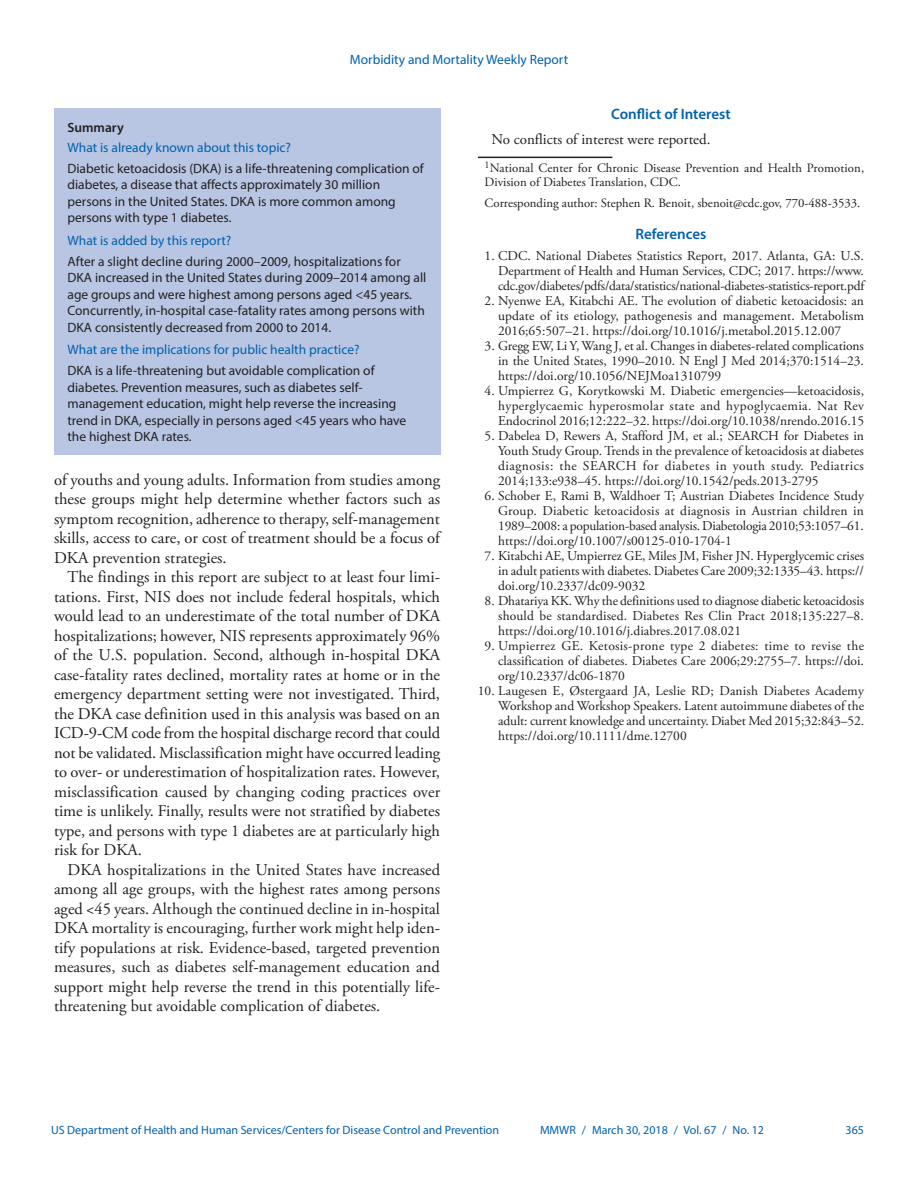
<style>
.page{position:relative;width:918px;height:1188px;background:#fff}
.page>*{position:absolute;margin:0;border:0;box-sizing:border-box;transform-origin:0 0}
.Paragraph{font:16.5px/19.5px "Adobe Garamond Pro";color:#231f20;text-align:justify}
.Conflict_of_Interest{font:15px "Adobe Garamond Pro";color:#231f20}
.Conflict_of_Interest-2{font:600 15px "Myriad Pro";color:#0161ab}
.Ref_Title{font:600 15px "Myriad Pro";color:#0161ab}
.Reference_10{font:13.5px/15px "Adobe Garamond Pro";color:#231f20;text-align:justify}
.Summary_Box_Text{font:13.5px/16.5px "Myriad Pro";color:#231f20}
.Summary_Box_Heading{font:13.5px "Myriad Pro";color:#0161ab}
.Figure_Title{font:600 13.5px "Myriad Pro";color:#231f20}
.Author_Affiliations{font:12.75px/14.2px "Adobe Garamond Pro";letter-spacing:.005em;color:#231f20}
.Corresponding_Author{font:12.75px "Adobe Garamond Pro";color:#231f20}
.t1{font:12px "Myriad Pro";color:#0161ab}
</style>
<div class="page">
<hr style="left:478px;top:157px;width:134px;height:1px;background:#231f20">
<div style="left:54px;top:108px;width:386px;height:347px;background:#b8c6e3"></div>
<p class="Summary_Box_Heading" style="left:350px;top:51px;width:220px">Morbidity and Mortality Weekly Report</p>
<p class="Figure_Title" style="left:68px;top:119px;width:58px">Summary</p>
<p class="Summary_Box_Heading" style="left:68px;top:139px;width:225px">What is already known about this topic?</p>
<p class="Summary_Box_Text" style="left:68px;top:160px;width:358px">Diabetic ketoacidosis (DKA) is a life-threatening complication of diabetes, a disease that affects approximately 30 million persons in the United States. DKA is more common among persons with type 1 diabetes.</p>
<p class="Summary_Box_Heading" style="left:68px;top:232px;width:165px">What is added by this report?</p>
<p class="Summary_Box_Text" style="left:68px;top:253px;width:360px">After a slight decline during 2000–2009, hospitalizations for DKA increased in the United States during 2009–2014 among all age groups and were highest among persons aged &lt;45 years.<br>Concurrently, in-hospital case-fatality rates among persons with DKA consistently decreased from 2000 to 2014.</p>
<p class="Summary_Box_Heading" style="left:68px;top:342px;width:294px">What are the implications for public health practice?</p>
<p class="Summary_Box_Text" style="left:68px;top:362px;width:340px">DKA is a life-threatening but avoidable complication of diabetes. Prevention measures, such as diabetes self&shy;management education, might help reverse the increasing trend in DKA, especially in persons aged &lt;45 years who have the highest DKA rates.</p>
<p class="Paragraph" style="left:54px;top:470px;width:388px">of youths and young adults. Information from studies among these groups might help determine whether factors such as symptom recognition, adherence to therapy, self-management skills, access to care, or cost of treatment should be a focus of DKA prevention strategies.</p>
<p class="Paragraph" style="left:54px;top:568px;width:388px;text-indent:13px">The findings in this report are subject to at least four limi&shy;tations. First, NIS does not include federal hospitals, which would lead to an underestimate of the total number of DKA hospitalizations; however, NIS represents approximately 96% of the U.S. population. Second, although in-hospital DKA case-fatality rates declined, mortality rates at home or in the emergency department setting were not investigated. Third, the DKA case definition used in this analysis was based on an ICD-9-CM code from the hospital discharge record that could not be validated. Misclassification might have occurred leading to over- or underestimation of hospitalization rates. However, misclassification caused by changing coding practices over time is unlikely. Finally, results were not stratified by diabetes type, and persons with type 1 diabetes are at particularly high risk for DKA.</p>
<p class="Paragraph" style="left:54px;top:861px;width:388px;text-indent:13px">DKA hospitalizations in the United States have increased among all age groups, with the highest rates among persons aged &lt;45 years. Although the continued decline in in-hospital DKA mortality is encouraging, further work might help iden&shy;tify populations at risk. Evidence-based, targeted prevention measures, such as diabetes self-management education and support might help reverse the trend in this potentially life&shy;threatening but avoidable complication of diabetes.</p>
<h1 class="Conflict_of_Interest-2" style="left:611px;top:105px;width:121px">Conflict of Interest</h1>
<h1 class="Conflict_of_Interest" style="left:491px;top:130px;width:221px">No conflicts of interest were reported.</h1>
<p class="Author_Affiliations" style="left:485px;top:161px;width:381px"><sup>1</sup>National Center for Chronic Disease Prevention and Health Promotion,<br>Division of Diabetes Translation, CDC.</p>
<p class="Corresponding_Author" style="left:485px;top:195px;width:377px">Corresponding author: Stephen R. Benoit, sbenoit@cdc.gov, 770-488-3533.</p>
<p class="Ref_Title" style="left:636px;top:224px;width:72px">References</p>
<p class="Reference_10" style="left:498px;top:249px;width:368px;text-indent:-14px">1. CDC. National Diabetes Statistics Report, 2017. Atlanta, GA: U.S.<br>Department of Health and Human Services, CDC; 2017. https://www. cdc.gov/diabetes/pdfs/data/statistics/national-diabetes-statistics-report.pdf</p>
<p class="Reference_10" style="left:498px;top:294px;width:367px;text-indent:-14px">2. Nyenwe EA, Kitabchi AE. The evolution of diabetic ketoacidosis: an update of its etiology, pathogenesis and management. Metabolism 2016;65:507–21. https://doi.org/10.1016/j.metabol.2015.12.007</p>
<p class="Reference_10" style="left:498px;top:339px;width:367px;text-indent:-14px">3. Gregg EW, Li Y, Wang J, et al. Changes in diabetes-related complications in the United States, 1990–2010. N Engl J Med 2014;370:1514–23. https://doi.org/10.1056/NEJMoa1310799</p>
<p class="Reference_10" style="left:498px;top:384px;width:368px;text-indent:-14px">4. Umpierrez G, Korytkowski M. Diabetic emergencies—ketoacidosis, hyperglycaemic hyperosmolar state and hypoglycaemia. Nat Rev Endocrinol 2016;12:222–32. https://doi.org/10.1038/nrendo.2016.15</p>
<p class="Reference_10" style="left:498px;top:429px;width:367px;text-indent:-14px">5. Dabelea D, Rewers A, Stafford JM, et al.; SEARCH for Diabetes in Youth Study Group. Trends in the prevalence of ketoacidosis at diabetes diagnosis: the SEARCH for diabetes in youth study. Pediatrics 2014;133:e938–45. https://doi.org/10.1542/peds.2013-2795</p>
<p class="Reference_10" style="left:498px;top:489px;width:367px;text-indent:-14px">6. Schober E, Rami B, Waldhoer T; Austrian Diabetes Incidence Study Group. Diabetic ketoacidosis at diagnosis in Austrian children in 1989–2008: a population-based analysis. Diabetologia 2010;53:1057–61. https://doi.org/10.1007/s00125-010-1704-1</p>
<p class="Reference_10" style="left:498px;top:549px;width:367px;text-indent:-14px">7. Kitabchi AE, Umpierrez GE, Miles JM, Fisher JN. Hyperglycemic crises in adult patients with diabetes. Diabetes Care 2009;32:1335–43. https:// doi.org/10.2337/dc09-9032</p>
<p class="Reference_10" style="left:498px;top:594px;width:368px;text-indent:-14px">8. Dhatariya KK. Why the definitions used to diagnose diabetic ketoacidosis should be standardised. Diabetes Res Clin Pract 2018;135:227–8. https://doi.org/10.1016/j.diabres.2017.08.021</p>
<p class="Reference_10" style="left:498px;top:639px;width:367px;text-indent:-14px">9. Umpierrez GE. Ketosis-prone type 2 diabetes: time to revise the classification of diabetes. Diabetes Care 2006;29:2755–7. https://doi. org/10.2337/dc06-1870</p>
<p class="Reference_10" style="left:498px;top:684px;width:368px;text-indent:-20px">10. Laugesen E, Østergaard JA, Leslie RD; Danish Diabetes Academy Workshop and Workshop Speakers. Latent autoimmune diabetes of the adult: current knowledge and uncertainty. Diabet Med 2015;32:843–52. https://doi.org/10.1111/dme.12700</p>
<p class="t1" style="left:51px;top:1123px;width:450px">US Department of Health and Human Services/Centers for Disease Control and Prevention</p>
<p class="t1" style="left:540px;top:1123px;width:226px">MMWR / March 30, 2018 / Vol. 67 / No. 12</p>
<p class="t1" style="left:846px;top:1123px;width:20px">365</p>
</div>
